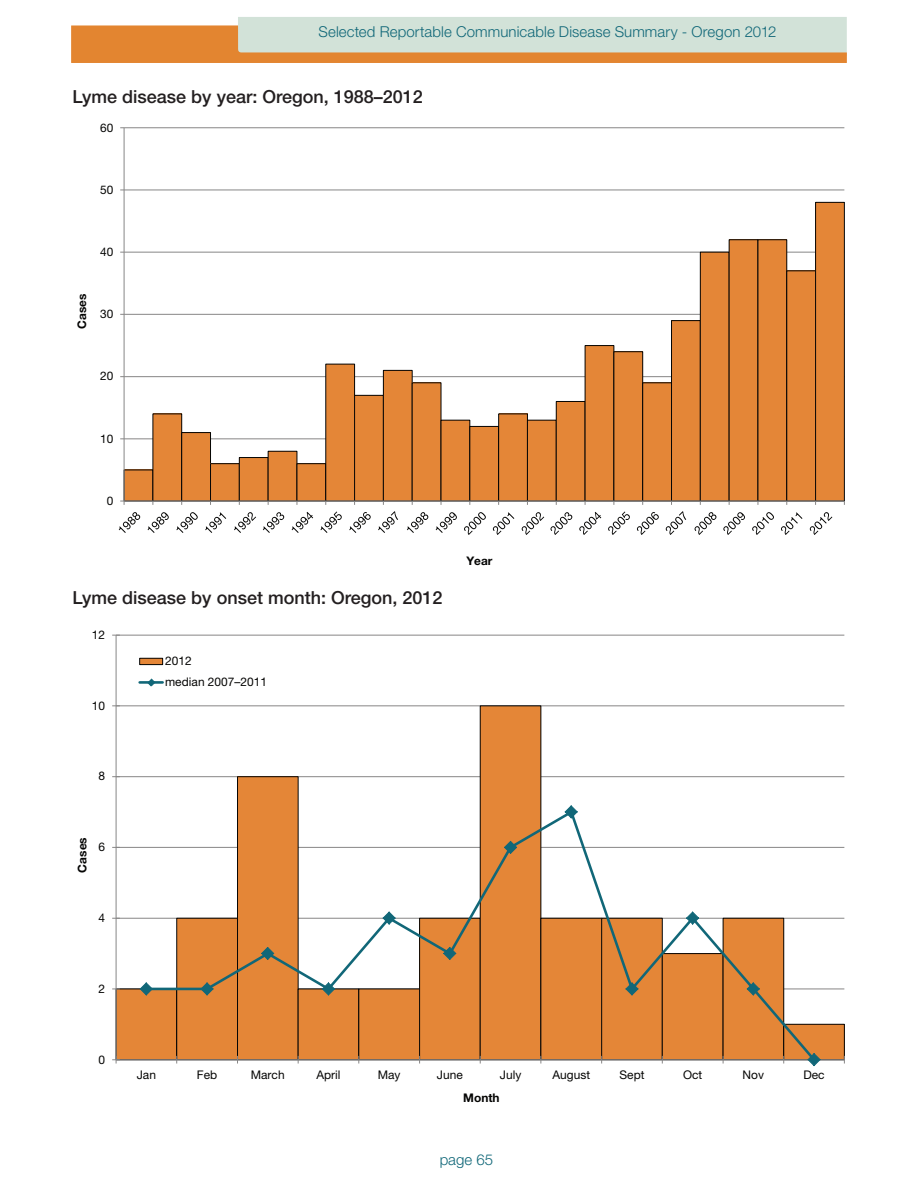
<style>
.page{position:relative;width:918px;height:1188px;background:#fff}
.page>*{position:absolute;margin:0;border:0;box-sizing:border-box;transform-origin:0 0}
.graphTitle{font:500 18px "Helvetica Neue LT Std";color:#231f20}
.t1{font:300 15px "Helvetica Neue LT Std";letter-spacing:.005em;color:#106778}
.t2{font:12px/21px "Helvetica Neue LT Std";color:#050504}
.t3{font:700 12px "Helvetica Neue LT Std";letter-spacing:.005em;color:#050504}
.t4{font:11.85px "Helvetica Neue LT Std";color:#050504}
.t5{font:700 11.85px "Helvetica Neue LT Std";letter-spacing:.005em;color:#050504}
</style>
<div class="page">
<div style="left:239px;top:18px;width:607px;height:37px;background:#d2e2d8"></div>
<div style="left:238px;top:17px;width:609px;height:39px;border:1px solid #d2e2d8"></div>
<svg style="left:71px;top:25px;width:776px;height:38px"></svg>
<hr style="left:124px;top:127px;width:720px;height:1px;background:#878686">
<hr style="left:124px;top:190px;width:720px;height:1px;background:#878686">
<hr style="left:124px;top:252px;width:720px;height:1px;background:#878686">
<hr style="left:124px;top:314px;width:720px;height:1px;background:#878686">
<hr style="left:124px;top:376px;width:720px;height:1px;background:#878686">
<hr style="left:124px;top:438px;width:720px;height:1px;background:#878686">
<div style="left:124px;top:470px;width:29px;height:31px;background:#e48637"></div>
<div style="left:153px;top:414px;width:29px;height:87px;background:#e48637"></div>
<div style="left:182px;top:433px;width:29px;height:68px;background:#e48637"></div>
<div style="left:181px;top:432px;width:30px;height:69px;border:1px solid #050504"></div>
<div style="left:211px;top:464px;width:28px;height:37px;background:#e48637"></div>
<div style="left:210px;top:463px;width:30px;height:38px;border:1px solid #050504"></div>
<div style="left:239px;top:458px;width:29px;height:43px;background:#e48637"></div>
<div style="left:239px;top:457px;width:30px;height:44px;border:1px solid #050504"></div>
<div style="left:268px;top:451px;width:29px;height:50px;background:#e48637"></div>
<div style="left:268px;top:451px;width:29px;height:50px;border:1px solid #050504"></div>
<div style="left:297px;top:464px;width:29px;height:37px;background:#e48637"></div>
<div style="left:326px;top:364px;width:29px;height:137px;background:#e48637"></div>
<div style="left:355px;top:395px;width:28px;height:106px;background:#e48637"></div>
<div style="left:354px;top:395px;width:30px;height:106px;border:1px solid #050504"></div>
<div style="left:383px;top:370px;width:29px;height:131px;background:#e48637"></div>
<div style="left:383px;top:370px;width:30px;height:131px;border:1px solid #050504"></div>
<div style="left:412px;top:383px;width:29px;height:118px;background:#e48637"></div>
<div style="left:441px;top:420px;width:29px;height:81px;background:#e48637"></div>
<div style="left:470px;top:426px;width:29px;height:75px;background:#e48637"></div>
<div style="left:469px;top:426px;width:30px;height:75px;border:1px solid #050504"></div>
<div style="left:499px;top:414px;width:28px;height:87px;background:#e48637"></div>
<div style="left:498px;top:413px;width:30px;height:88px;border:1px solid #050504"></div>
<div style="left:527px;top:420px;width:29px;height:81px;background:#e48637"></div>
<div style="left:527px;top:420px;width:30px;height:81px;border:1px solid #050504"></div>
<div style="left:556px;top:401px;width:29px;height:100px;background:#e48637"></div>
<div style="left:556px;top:401px;width:30px;height:100px;border:1px solid #050504"></div>
<div style="left:585px;top:346px;width:29px;height:155px;background:#e48637"></div>
<div style="left:614px;top:352px;width:29px;height:149px;background:#e48637"></div>
<div style="left:613px;top:351px;width:30px;height:150px;border:1px solid #050504"></div>
<div style="left:643px;top:383px;width:29px;height:118px;background:#e48637"></div>
<div style="left:642px;top:382px;width:30px;height:119px;border:1px solid #050504"></div>
<div style="left:672px;top:321px;width:28px;height:180px;background:#e48637"></div>
<div style="left:671px;top:320px;width:30px;height:181px;border:1px solid #050504"></div>
<div style="left:700px;top:252px;width:29px;height:249px;background:#e48637"></div>
<div style="left:700px;top:252px;width:30px;height:249px;border:1px solid #050504"></div>
<div style="left:729px;top:240px;width:29px;height:261px;background:#e48637"></div>
<div style="left:729px;top:239px;width:29px;height:262px;border:1px solid #050504"></div>
<div style="left:758px;top:240px;width:29px;height:261px;background:#e48637"></div>
<div style="left:787px;top:271px;width:29px;height:230px;background:#e48637"></div>
<div style="left:786px;top:270px;width:30px;height:231px;border:1px solid #050504"></div>
<div style="left:816px;top:202px;width:28px;height:299px;background:#e48637"></div>
<div style="left:815px;top:202px;width:30px;height:299px;border:1px solid #050504"></div>
<hr style="left:124px;top:128px;width:1px;height:373px;background:#878686">
<hr style="left:124px;top:501px;width:720px;height:1px;background:#878686">
<svg style="left:119px;top:512px;width:21px;height:21px"></svg>
<svg style="left:148px;top:512px;width:21px;height:21px"></svg>
<svg style="left:176px;top:512px;width:22px;height:21px"></svg>
<svg style="left:205px;top:512px;width:21px;height:21px"></svg>
<svg style="left:234px;top:512px;width:22px;height:21px"></svg>
<svg style="left:263px;top:512px;width:21px;height:21px"></svg>
<svg style="left:292px;top:512px;width:21px;height:21px"></svg>
<svg style="left:320px;top:511px;width:22px;height:22px"></svg>
<svg style="left:349px;top:512px;width:22px;height:21px"></svg>
<svg style="left:378px;top:511px;width:20px;height:22px"></svg>
<svg style="left:407px;top:512px;width:21px;height:21px"></svg>
<svg style="left:436px;top:512px;width:21px;height:21px"></svg>
<svg style="left:464px;top:512px;width:22px;height:23px"></svg>
<svg style="left:493px;top:512px;width:21px;height:23px"></svg>
<svg style="left:522px;top:512px;width:22px;height:23px"></svg>
<svg style="left:550px;top:512px;width:22px;height:23px"></svg>
<svg style="left:579px;top:512px;width:22px;height:23px"></svg>
<svg style="left:608px;top:511px;width:22px;height:24px"></svg>
<svg style="left:637px;top:512px;width:22px;height:23px"></svg>
<svg style="left:666px;top:511px;width:20px;height:24px"></svg>
<svg style="left:694px;top:512px;width:23px;height:23px"></svg>
<svg style="left:723px;top:512px;width:22px;height:23px"></svg>
<svg style="left:752px;top:512px;width:22px;height:23px"></svg>
<svg style="left:781px;top:512px;width:21px;height:23px"></svg>
<svg style="left:810px;top:512px;width:22px;height:23px"></svg>
<hr style="left:116px;top:635px;width:728px;height:1px;background:#878686">
<hr style="left:116px;top:705px;width:728px;height:1px;background:#878686">
<hr style="left:116px;top:776px;width:728px;height:1px;background:#878686">
<hr style="left:116px;top:847px;width:728px;height:1px;background:#878686">
<hr style="left:116px;top:918px;width:728px;height:1px;background:#878686">
<hr style="left:116px;top:989px;width:728px;height:1px;background:#878686">
<div style="left:116px;top:989px;width:61px;height:71px;background:#e48637"></div>
<div style="left:238px;top:777px;width:60px;height:283px;background:#e48637"></div>
<div style="left:480px;top:706px;width:61px;height:354px;background:#e48637"></div>
<div style="left:480px;top:705px;width:61px;height:355px;border:1px solid #050504"></div>
<div style="left:784px;top:1024px;width:60px;height:36px;background:#e48637"></div>
<div style="left:783px;top:1024px;width:62px;height:36px;border:1px solid #050504"></div>
<hr style="left:116px;top:635px;width:1px;height:425px;background:#878686">
<hr style="left:116px;top:1059px;width:728px;height:1px;background:#878686">
<svg style="left:112px;top:1056px;width:8px;height:8px"></svg>
<svg style="left:144px;top:808px;width:674px;height:255px"></svg>
<svg style="left:139px;top:982px;width:14px;height:14px"></svg>
<svg style="left:200px;top:982px;width:14px;height:14px"></svg>
<svg style="left:261px;top:946px;width:14px;height:14px"></svg>
<svg style="left:322px;top:982px;width:13px;height:14px"></svg>
<svg style="left:382px;top:911px;width:14px;height:14px"></svg>
<svg style="left:443px;top:946px;width:14px;height:14px"></svg>
<svg style="left:504px;top:840px;width:13px;height:14px"></svg>
<svg style="left:564px;top:805px;width:14px;height:14px"></svg>
<svg style="left:625px;top:982px;width:14px;height:14px"></svg>
<svg style="left:686px;top:911px;width:14px;height:14px"></svg>
<svg style="left:746px;top:982px;width:14px;height:14px"></svg>
<svg style="left:807px;top:1052px;width:14px;height:14px"></svg>
<div style="left:140px;top:658px;width:23px;height:7px;background:#e48637"></div>
<div style="left:139px;top:658px;width:24px;height:7px;border:1px solid #050504"></div>
<hr style="left:140px;top:681px;width:23px;height:3px;background:#116778">
<svg style="left:146px;top:678px;width:10px;height:9px"></svg>
<p class="t1" style="left:319px;top:23px;width:459px">Selected Reportable Communicable Disease Summary - Oregon 2012</p>
<p class="graphTitle" style="left:73px;top:86px;width:352px">Lyme disease by year: Oregon, 1988–2012</p>
<p class="t4" style="left:100px;top:120px;width:15px">60</p>
<p class="t4" style="left:100px;top:182px;width:15px">50</p>
<p class="t4" style="left:100px;top:245px;width:15px">40</p>
<p class="t5" style="left:75px;top:329px;width:37px;rotate:-90deg">Cases</p>
<p class="t4" style="left:100px;top:307px;width:15px">30</p>
<p class="t4" style="left:100px;top:369px;width:15px">20</p>
<p class="t4" style="left:100px;top:431px;width:15px">10</p>
<p class="t4" style="left:107px;top:494px;width:8px">0</p>
<p class="graphTitle" style="left:73px;top:587px;width:371px">Lyme disease by onset month: Oregon, 2012</p>
<p class="t2" style="left:92px;top:624px;width:15px">12</p>
<p class="t2" style="left:92px;top:695px;width:15px">10</p>
<p class="t2" style="left:165px;top:650px;width:104px">2012<br>median 2007–2011</p>
<p class="t5" style="left:466px;top:554px;width:28px">Year</p>
<p class="t2" style="left:99px;top:766px;width:8px">8</p>
<p class="t3" style="left:75px;top:873px;width:37px;rotate:-90deg">Cases</p>
<p class="t2" style="left:99px;top:836px;width:8px">6</p>
<p class="t2" style="left:99px;top:907px;width:8px">4</p>
<p class="t2" style="left:99px;top:978px;width:8px">2</p>
<p class="t2" style="left:99px;top:1049px;width:8px">0</p>
<p class="t2" style="left:137px;top:1064px;width:21px">Jan</p>
<p class="t2" style="left:197px;top:1064px;width:22px">Feb</p>
<p class="t2" style="left:251px;top:1064px;width:35px">March</p>
<p class="t2" style="left:316px;top:1064px;width:26px">April</p>
<p class="t2" style="left:378px;top:1064px;width:24px">May</p>
<p class="t2" style="left:437px;top:1064px;width:27px">June</p>
<p class="t2" style="left:500px;top:1064px;width:23px">July</p>
<p class="t2" style="left:552px;top:1064px;width:39px">August</p>
<p class="t2" style="left:619px;top:1064px;width:27px">Sept</p>
<p class="t2" style="left:683px;top:1064px;width:21px">Oct</p>
<p class="t2" style="left:743px;top:1064px;width:23px">Nov</p>
<p class="t2" style="left:803px;top:1064px;width:23px">Dec</p>
<p class="t3" style="left:463px;top:1090px;width:38px">Month</p>
<p class="t1" style="left:440px;top:1151px;width:55px">page 65</p>
</div>
